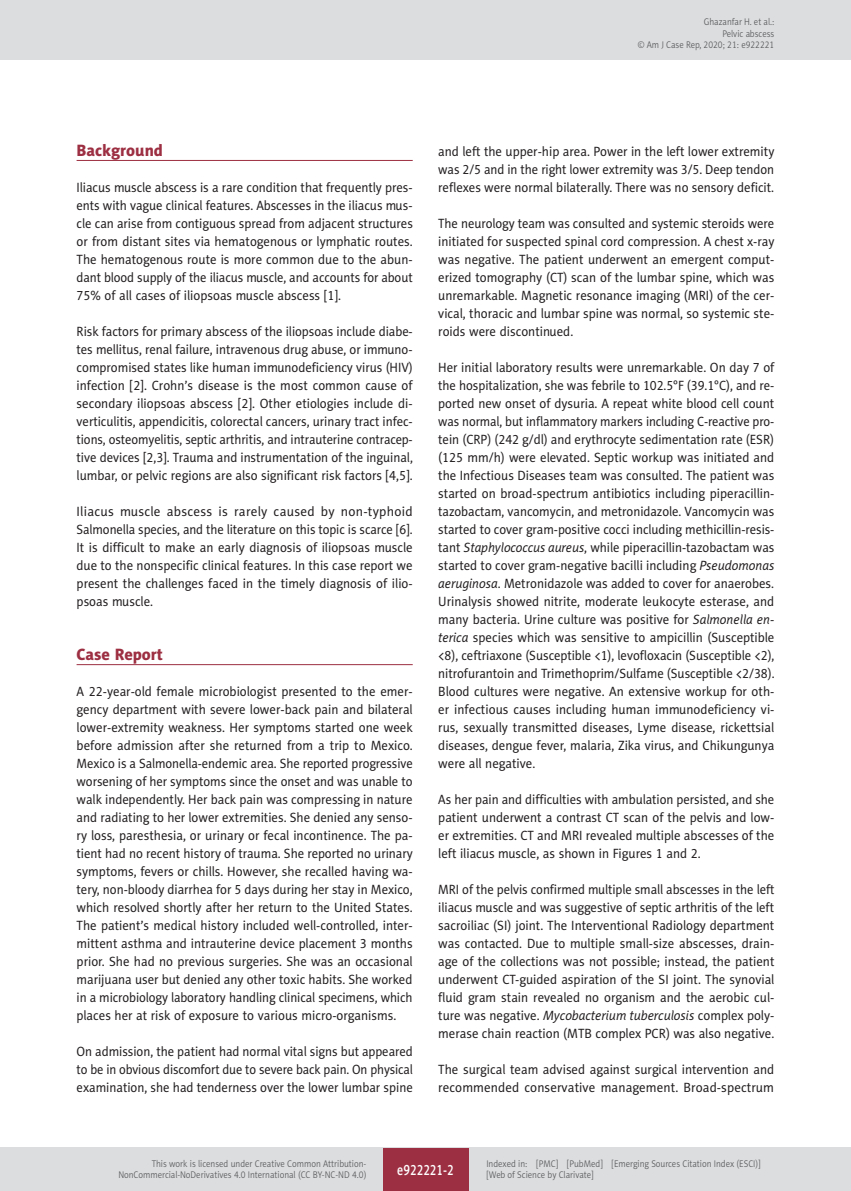
<style>
.page{position:relative;width:851px;height:1191px;background:#fff}
.page>*{position:absolute;margin:0;border:0;box-sizing:border-box;transform-origin:0 0}
.AJCR_Headline_1{font:16.5px "Naomi Sans EFN Heavy";color:#9d2f42}
.AJCR_e-PAGINA{font:15px "Naomi Sans EFN Medium";color:#fff;scale:.8 1}
.AJCR_Body{font:13.5px/18px "Naomi Sans EFN";color:#231f20;text-align:justify;scale:.95 1}
.AJCR_Body-2{font:13.5px/18px "Naomi Sans EFN";color:#231f20;text-align:justify;scale:.94 1}
.AJCR_Body-3{font:13.5px/18px "Naomi Sans EFN";color:#231f20;text-align:justify}
.AJCR_pagina_zywa{font:9.75px/11.2px "Naomi Sans EFN Light";color:#57585a;text-align:right;scale:.9 1}
.AJCR_pagina_sygnatur{font:9.75px "Naomi Sans EFN Light";color:#57585a;scale:.9 1}
.s1{font-style:italic}
</style>
<div class="page">
<hr style="left:77px;top:160px;width:335px;height:1px;background:#9d2f42">
<hr style="left:77px;top:664px;width:335px;height:1px;background:#9d2f42">
<div style="left:0;top:0;width:850px;height:60px;background:#dcdddf"></div>
<hr style="left:850px;top:0;width:1px;height:60px;background:#dcdddf">
<div style="left:0;top:1148px;width:850px;height:43px;background:#dcdddf"></div>
<div style="left:383px;top:1147px;width:85px;height:43px;background:#9d2f42"></div>
<p class="AJCR_pagina_zywa" style="left:703px;top:16px;width:80px">Ghazanfar H. et al.:<br>Pelvic abscess</p>
<p class="AJCR_pagina_sygnatur" style="left:637px;top:39px;width:153px">© Am J Case Rep, 2020; 21: e922221</p>
<p class="AJCR_Headline_1" style="left:77px;top:140px;width:88px">Background</p>
<p class="AJCR_Body-2" style="left:77px;top:178px;width:359px">Iliacus muscle abscess is a rare condition that frequently pres&shy;ents with vague clinical features. Abscesses in the iliacus mus&shy;cle can arise from contiguous spread from adjacent structures or from distant sites via hematogenous or lymphatic routes.<br>The hematogenous route is more common due to the abun&shy;dant blood supply of the iliacus muscle, and accounts for about 75% of all cases of iliopsoas muscle abscess [1].</p>
<p class="AJCR_Body-2" style="left:77px;top:322px;width:359px">Risk factors for primary abscess of the iliopsoas include diabe&shy;tes mellitus, renal failure, intravenous drug abuse, or immuno&shy;compromised states like human immunodeficiency virus (HIV) infection [2]. Crohn’s disease is the most common cause of secondary iliopsoas abscess [2]. Other etiologies include di&shy;verticulitis, appendicitis, colorectal cancers, urinary tract infec&shy;tions, osteomyelitis, septic arthritis, and intrauterine contracep&shy;tive devices [2,3]. Trauma and instrumentation of the inguinal, lumbar, or pelvic regions are also significant risk factors [4,5].</p>
<p class="AJCR_Body-3" style="left:77px;top:502px;width:337px">Iliacus muscle abscess is rarely caused by non-typhoid Salmonella species, and the literature on this topic is scarce [6].<br>It is difficult to make an early diagnosis of iliopsoas muscle due to the nonspecific clinical features. In this case report we present the challenges faced in the timely diagnosis of ilio&shy;psoas muscle.</p>
<p class="AJCR_Headline_1" style="left:77px;top:644px;width:88px">Case Report</p>
<p class="AJCR_Body" style="left:77px;top:682px;width:355px">A 22-year-old female microbiologist presented to the emer&shy;gency department with severe lower-back pain and bilateral lower-extremity weakness. Her symptoms started one week before admission after she returned from a trip to Mexico.<br>Mexico is a Salmonella-endemic area. She reported progressive worsening of her symptoms since the onset and was unable to walk independently. Her back pain was compressing in nature and radiating to her lower extremities. She denied any senso&shy;ry loss, paresthesia, or urinary or fecal incontinence. The pa&shy;tient had no recent history of trauma. She reported no urinary symptoms, fevers or chills. However, she recalled having wa&shy;tery, non-bloody diarrhea for 5 days during her stay in Mexico, which resolved shortly after her return to the United States.<br>The patient’s medical history included well-controlled, inter&shy;mittent asthma and intrauterine device placement 3 months prior. She had no previous surgeries. She was an occasional marijuana user but denied any other toxic habits. She worked in a microbiology laboratory handling clinical specimens, which places her at risk of exposure to various micro-organisms.</p>
<p class="AJCR_Body-2" style="left:77px;top:1042px;width:359px">On admission, the patient had normal vital signs but appeared to be in obvious discomfort due to severe back pain. On physical examination, she had tenderness over the lower lumbar spine</p>
<p class="AJCR_Body" style="left:438px;top:142px;width:355px">and left the upper-hip area. Power in the left lower extremity was 2/5 and in the right lower extremity was 3/5. Deep tendon reflexes were normal bilaterally. There was no sensory deficit.</p>
<p class="AJCR_Body-2" style="left:438px;top:214px;width:359px">The neurology team was consulted and systemic steroids were initiated for suspected spinal cord compression. A chest x-ray was negative. The patient underwent an emergent comput&shy;erized tomography (CT) scan of the lumbar spine, which was unremarkable. Magnetic resonance imaging (MRI) of the cer&shy;vical, thoracic and lumbar spine was normal, so systemic ste&shy;roids were discontinued.</p>
<p class="AJCR_Body" style="left:438px;top:358px;width:355px">Her initial laboratory results were unremarkable. On day 7 of the hospitalization, she was febrile to 102.5°F (39.1°C), and re&shy;ported new onset of dysuria. A repeat white blood cell count was normal, but inflammatory markers including C-reactive pro&shy;tein (CRP) (242 g/dl) and erythrocyte sedimentation rate (ESR) (125 mm/h) were elevated. Septic workup was initiated and the Infectious Diseases team was consulted. The patient was started on broad-spectrum antibiotics including piperacillin&shy;tazobactam, vancomycin, and metronidazole. Vancomycin was started to cover gram-positive cocci including methicillin-resis&shy;tant <span class="s1">Staphylococcus aureus</span>, while piperacillin-tazobactam was started to cover gram-negative bacilli including <span class="s1">Pseudomonas aeruginosa</span>. Metronidazole was added to cover for anaerobes.<br>Urinalysis showed nitrite, moderate leukocyte esterase, and many bacteria. Urine culture was positive for <span class="s1">Salmonella en&shy;terica</span> species which was sensitive to ampicillin (Susceptible &lt;8), ceftriaxone (Susceptible &lt;1), levofloxacin (Susceptible &lt;2), nitrofurantoin and Trimethoprim/Sulfame (Susceptible &lt;2/38).<br>Blood cultures were negative. An extensive workup for oth&shy;er infectious causes including human immunodeficiency vi&shy;rus, sexually transmitted diseases, Lyme disease, rickettsial diseases, dengue fever, malaria, Zika virus, and Chikungunya were all negative.</p>
<p class="AJCR_Body-2" style="left:438px;top:790px;width:359px">As her pain and difficulties with ambulation persisted, and she patient underwent a contrast CT scan of the pelvis and low&shy;er extremities. CT and MRI revealed multiple abscesses of the left iliacus muscle, as shown in Figures 1 and 2.</p>
<p class="AJCR_Body-2" style="left:438px;top:880px;width:359px">MRI of the pelvis confirmed multiple small abscesses in the left iliacus muscle and was suggestive of septic arthritis of the left sacroiliac (SI) joint. The Interventional Radiology department was contacted. Due to multiple small-size abscesses, drain&shy;age of the collections was not possible; instead, the patient underwent CT-guided aspiration of the SI joint. The synovial fluid gram stain revealed no organism and the aerobic cul&shy;ture was negative. <span class="s1">Mycobacterium tuberculosis</span> complex poly&shy;merase chain reaction (MTB complex PCR) was also negative.</p>
<p class="AJCR_Body" style="left:438px;top:1060px;width:355px">The surgical team advised against surgical intervention and recommended conservative management. Broad-spectrum</p>
<p class="AJCR_pagina_zywa" style="left:118px;top:1158px;width:277px">This work is licensed under Creative Common Attribution-<br>NonCommercial-NoDerivatives 4.0 International (CC BY-NC-ND 4.0)</p>
<p class="AJCR_e-PAGINA" style="left:397px;top:1160px;width:72px">e922221-2</p>
<p class="AJCR_pagina_zywa" style="left:486px;top:1158px;width:306px;text-align:left">Indexed in: [PMC] [PubMed] [Emerging Sources Citation Index (ESCI)] [Web of Science by Clarivate]</p>
</div>
